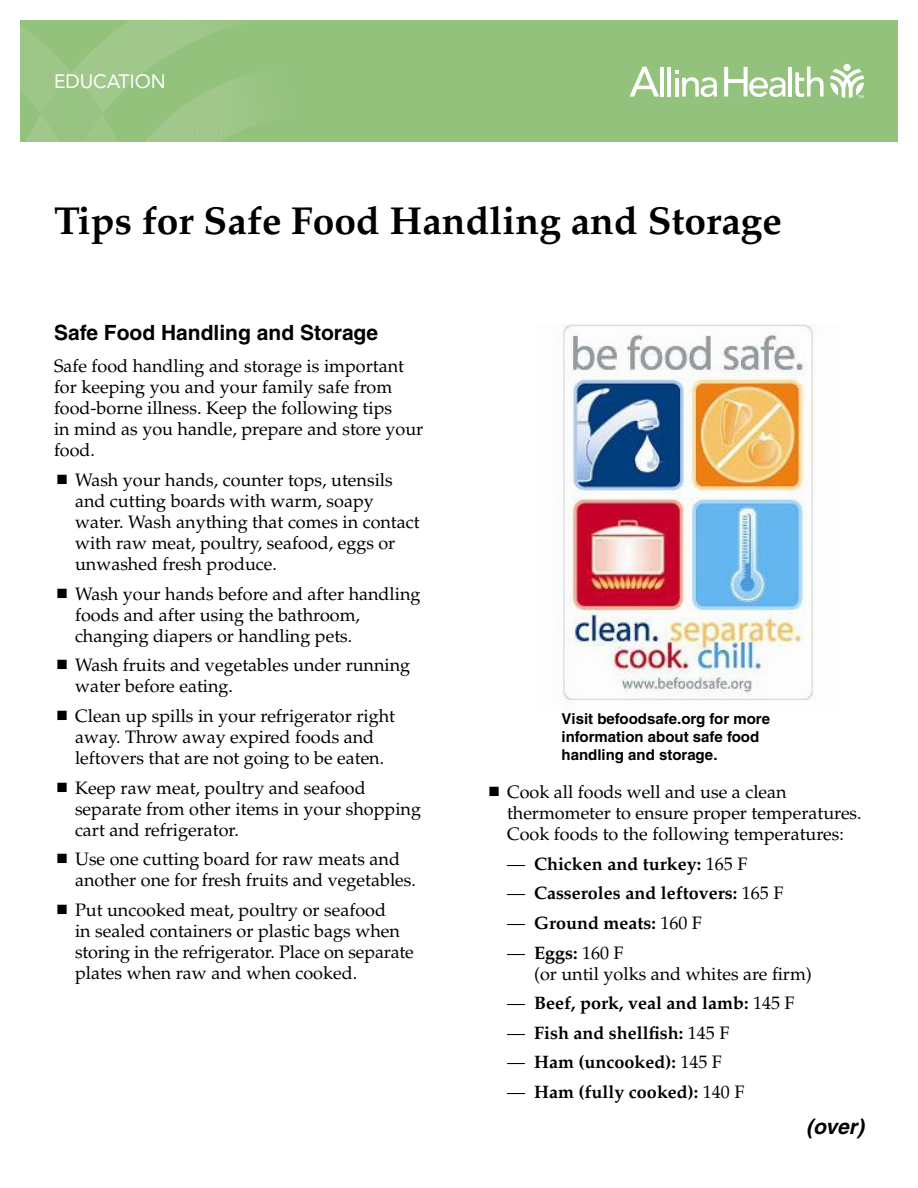
<style>
.page{position:relative;width:918px;height:1188px;background:#fff}
.page>*{position:absolute;margin:0;border:0;box-sizing:border-box;transform-origin:0 0}
.t1{font:700 39px "Palatino";color:#000}
.t2{font:700 21px "Helvetica";color:#000}
.t3{font:italic 700 21px "Helvetica";color:#000}
.t4{font:19.2px "Avenir LT Std";color:#fff}
.t5{font:18px/21px "Palatino";color:#000}
.t6{font:700 18px "Palatino";color:#000}
.t7{font:700 15px/18px "Helvetica";color:#000}
.s1{font-weight:400}
.s2{font-weight:700}
</style>
<div class="page">
<div style="left:20px;top:20px;width:878px;height:122px;background:#93c27d"></div>
<svg style="left:20px;top:20px;width:232px;height:122px"></svg>
<svg style="left:830px;top:69px;width:34px;height:29px"></svg>
<div style="left:844px;top:64px;width:7px;height:7px;background:#fff;border-radius:50%"></div>
<hr style="left:660px;top:67px;width:4px;height:30px;background:#fff">
<hr style="left:667px;top:67px;width:4px;height:30px;background:#fff">
<hr style="left:789px;top:67px;width:3px;height:30px;background:#fff">
<svg style="left:795px;top:67px;width:29px;height:30px"></svg>
<svg style="left:675px;top:71px;width:42px;height:26px"></svg>
<svg style="left:629px;top:67px;width:30px;height:30px"></svg>
<svg style="left:724px;top:67px;width:62px;height:30px"></svg>
<img style="left:563px;top:324px;width:253px;height:380px">
<p class="t4" style="left:54px;top:70px;width:113px">EDUCATION</p>
<h1 class="t1" style="left:54px;top:198px;width:730px">Tips for Safe Food Handling and Storage</h1>
<p class="t2" style="left:54px;top:320px;width:326px">Safe Food Handling and Storage</p>
<p class="t5" style="left:54px;top:356px;width:371px">Safe food handling and storage is important for keeping you and your family safe from food-borne illness. Keep the following tips<br>in mind as you handle, prepare and store your food.</p>
<p class="t5" style="left:75px;top:470px;width:346px">Wash your hands, counter tops, utensils and cutting boards with warm, soapy water. Wash anything that comes in contact with raw meat, poultry, seafood, eggs or unwashed fresh produce.</p>
<p class="t5" style="left:75px;top:583px;width:347px">Wash your hands before and after handling foods and after using the bathroom, changing diapers or handling pets.</p>
<p class="t5" style="left:75px;top:655px;width:337px">Wash fruits and vegetables under running water before eating.</p>
<p class="t5" style="left:75px;top:706px;width:322px">Clean up spills in your refrigerator right away. Throw away expired foods and leftovers that are not going to be eaten.</p>
<p class="t5" style="left:75px;top:777px;width:348px">Keep raw meat, poultry and seafood separate from other items in your shopping cart and refrigerator.</p>
<p class="t5" style="left:75px;top:849px;width:343px">Use one cutting board for raw meats and another one for fresh fruits and vegetables.</p>
<p class="t5" style="left:75px;top:900px;width:340px">Put uncooked meat, poultry or seafood<br>in sealed containers or plastic bags when storing in the refrigerator. Place on separate plates when raw and when cooked.</p>
<p class="t7" style="left:562px;top:710px;width:210px">Visit befoodsafe.org for more information about safe food handling and storage.</p>
<p class="t5" style="left:507px;top:782px;width:356px">Cook all foods well and use a clean thermometer to ensure proper temperatures.<br>Cook foods to the following temperatures:</p>
<p class="t6" style="left:507px;top:853px;width:242px"><span class="s1">—</span> Chicken and turkey: <span class="s1">165 F</span></p>
<p class="t6" style="left:507px;top:883px;width:278px"><span class="s1">—</span> Casseroles and leftovers: <span class="s1">165 F</span></p>
<p class="t6" style="left:507px;top:912px;width:196px"><span class="s1">—</span> Ground meats: <span class="s1">160 F</span></p>
<p class="t5" style="left:534px;top:942px;width:279px;text-indent:-27px">— <span class="s2">Eggs:</span> 160 F<br>(or until yolks and whites are firm)</p>
<p class="t6" style="left:507px;top:993px;width:289px"><span class="s1">—</span> Beef, pork, veal and lamb: <span class="s1">145 F</span></p>
<p class="t6" style="left:507px;top:1022px;width:224px"><span class="s1">—</span> Fish and shellfish: <span class="s1">145 F</span></p>
<p class="t6" style="left:507px;top:1052px;width:216px"><span class="s1">—</span> Ham (uncooked): <span class="s1">145 F</span></p>
<p class="t6" style="left:507px;top:1082px;width:239px"><span class="s1">—</span> Ham (fully cooked): <span class="s1">140 F</span></p>
<p class="t3" style="left:806px;top:1114px;width:59px">(over)</p>
</div>
